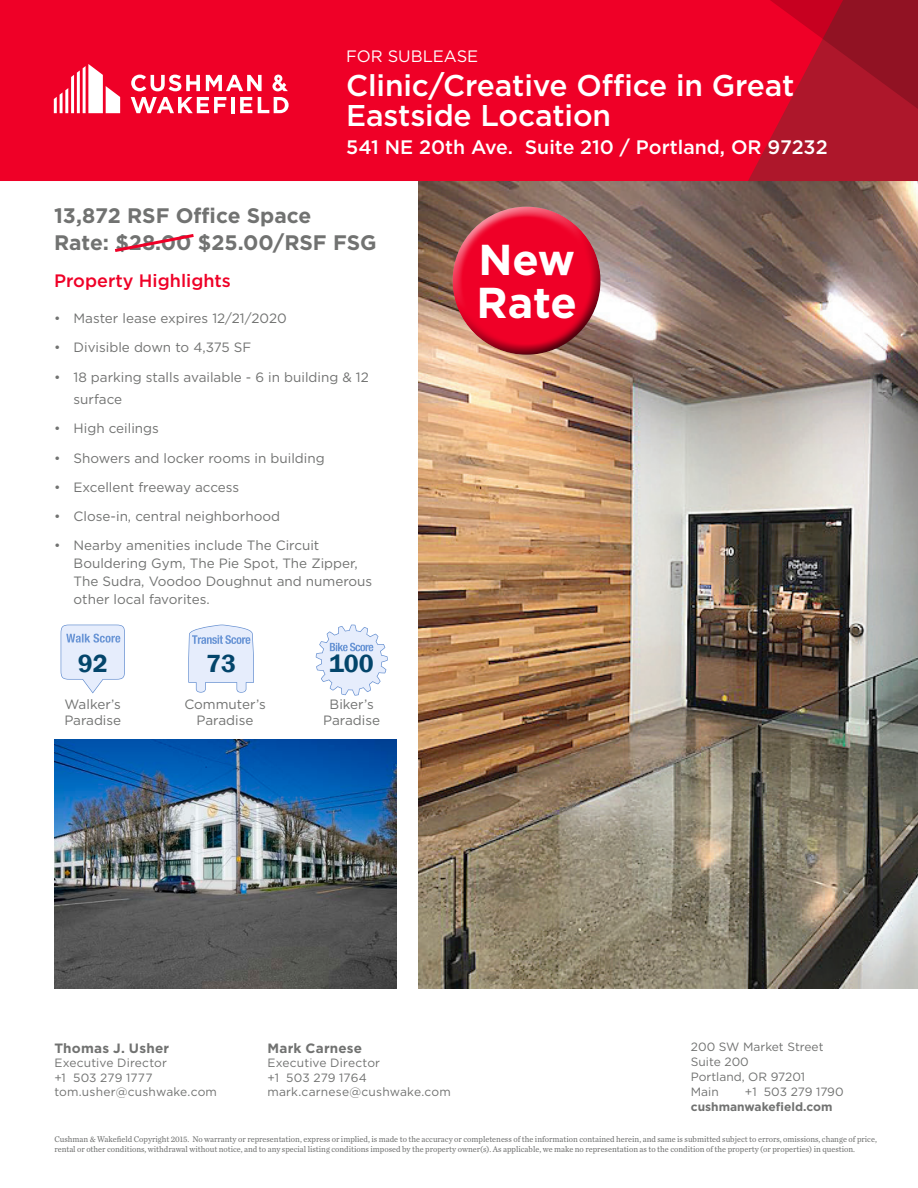
<style>
.page{position:relative;width:918px;height:1188px;background:#fff}
.page>*{position:absolute;margin:0;border:0;box-sizing:border-box;transform-origin:0 0}
.Body_Text{font:700 43.2px/43.2px "Gotham";letter-spacing:-.005em;color:#fff}
.Property_Name___Addr{font:500 30px/30px "Gotham";letter-spacing:-.005em;color:#fff}
.Body_Text-2{font:600 25.5px "Franklin Gothic";color:#03456b}
.Subheading_-_gray{font:700 21px "Gotham";color:#717271}
.Property_Name___Addr-2{font:500 19.5px "Gotham";color:#fff}
.Section_Head_-_red{font:500 18px "Gotham";color:#ef0027}
.Banner_Callout_Text{font:16.5px "Gotham";color:#fff}
.Body_Text_-_Bullet{font:13.5px/18px "Gotham";color:#717271}
.Broker_Name{font:700 13.5px "Gotham";letter-spacing:.015em;color:#717271}
.Broker_Contact_Small{font:12px/14.4px "Gotham";letter-spacing:.015em;color:#717271}
.Company_Address_Text{font:12px/15px "Gotham";color:#717271}
.URL{font:700 12px "Gotham";color:#717271}
.t1{font:8.7px/10.4px "Chronicle Text G2";color:#717271;scale:.95 1}
</style>
<div class="page">
<img style="left:54px;top:739px;width:342px;height:250px">
<img style="left:418px;top:181px;width:500px;height:807px">
<svg style="left:188px;top:625px;width:66px;height:68px;background:#dee7f8"></svg>
<svg style="left:61px;top:625px;width:64px;height:68px"></svg>
<svg style="left:316px;top:625px;width:72px;height:71px"></svg>
<div style="left:0;top:0;width:918px;height:181px;background:#ef0027"></div>
<svg style="left:748px;top:0;width:170px;height:181px"></svg>
<svg style="left:54px;top:64px;width:66px;height:49px"></svg>
<hr style="left:231px;top:97px;width:4px;height:16px;background:#fff">
<svg style="left:240px;top:97px;width:12px;height:16px"></svg>
<svg style="left:258px;top:97px;width:31px;height:16px"></svg>
<svg style="left:131px;top:75px;width:69px;height:16px"></svg>
<svg style="left:206px;top:75px;width:56px;height:16px"></svg>
<svg style="left:131px;top:97px;width:95px;height:16px"></svg>
<svg style="left:272px;top:75px;width:16px;height:16px"></svg>
<div style="left:451px;top:206px;width:146px;height:115px;background:#fff;opacity:.75"></div>
<div style="left:454px;top:233px;width:147px;height:124px;background:#231f20;opacity:.75"></div>
<svg style="left:114px;top:234px;width:80px;height:18px"></svg>
<p class="Banner_Callout_Text" style="left:346px;top:45px;width:134px">FOR SUBLEASE</p>
<p class="Property_Name___Addr" style="left:346px;top:70px;width:450px">Clinic/Creative Office in Great<br>Eastside Location</p>
<p class="Property_Name___Addr-2" style="left:346px;top:134px;width:483px">541 NE 20th Ave. Suite 210 / Portland, OR 97232</p>
<p class="Subheading_-_gray" style="left:54px;top:202px;width:259px">13,872 RSF Office Space</p>
<p class="Subheading_-_gray" style="left:54px;top:229px;width:324px">Rate: $28.00 $25.00/RSF FSG</p>
<p class="Section_Head_-_red" style="left:54px;top:269px;width:178px">Property Highlights</p>
<p class="Body_Text_-_Bullet" style="left:54px;top:309px;width:234px">• Master lease expires 12/21/2020</p>
<p class="Body_Text_-_Bullet" style="left:54px;top:338px;width:199px">• Divisible down to 4,375 SF</p>
<p class="Body_Text_-_Bullet" style="left:74px;top:365px;width:297px;line-height:22.5px;text-indent:-20px">• 18 parking stalls available - 6 in building &amp; 12 surface</p>
<p class="Body_Text_-_Bullet" style="left:54px;top:419px;width:106px">• High ceilings</p>
<p class="Body_Text_-_Bullet" style="left:54px;top:449px;width:272px">• Showers and locker rooms in building</p>
<p class="Body_Text_-_Bullet" style="left:54px;top:478px;width:187px">• Excellent freeway access</p>
<p class="Body_Text_-_Bullet" style="left:54px;top:507px;width:228px">• Close-in, central neighborhood</p>
<p class="Body_Text_-_Bullet" style="left:74px;top:536px;width:300px;text-indent:-20px">• Nearby amenities include The Circuit Bouldering Gym, The Pie Spot, The Zipper, The Sudra, Voodoo Doughnut and numerous other local favorites.</p>
<p class="Body_Text-2" style="left:78px;top:648px;width:31px">92</p>
<p class="Body_Text-2" style="left:206px;top:648px;width:31px">73</p>
<p class="Body_Text-2" style="left:329px;top:648px;width:46px">100</p>
<p class="Body_Text_-_Bullet" style="left:65px;top:695px;width:58px">Walker’s</p>
<p class="Body_Text_-_Bullet" style="left:64px;top:711px;width:58px">Paradise</p>
<p class="Body_Text_-_Bullet" style="left:184px;top:695px;width:83px">Commuter’s</p>
<p class="Body_Text_-_Bullet" style="left:197px;top:711px;width:58px">Paradise</p>
<p class="Body_Text_-_Bullet" style="left:330px;top:695px;width:46px">Biker’s</p>
<p class="Body_Text_-_Bullet" style="left:323px;top:711px;width:58px">Paradise</p>
<p class="Body_Text" style="left:477px;top:238px;width:102px">New<br>Rate</p>
<p class="Broker_Name" style="left:54px;top:1039px;width:116px">Thomas J. Usher</p>
<p class="Broker_Contact_Small" style="left:54px;top:1055px;width:164px">Executive Director<br>+1 503 279 1777 tom.usher@cushwake.com</p>
<p class="Broker_Name" style="left:267px;top:1039px;width:96px">Mark Carnese</p>
<p class="Broker_Contact_Small" style="left:267px;top:1055px;width:185px">Executive Director<br>+1 503 279 1764 mark.carnese@cushwake.com</p>
<p class="Company_Address_Text" style="left:691px;top:1039px;width:134px">200 SW Market Street</p>
<p class="Company_Address_Text" style="left:691px;top:1054px;width:116px">Suite 200<br>Portland, OR 97201<br>Main</p>
<p class="Company_Address_Text" style="left:745px;top:1084px;width:100px">+1 503 279 1790</p>
<p class="URL" style="left:691px;top:1099px;width:143px">cushmanwakefield.com</p>
<p class="t1" style="left:54px;top:1133px;width:867px">Cushman &amp; Wakefield Copyright 2015. No warranty or representation, express or implied, is made to the accuracy or completeness of the information contained herein, and same is submitted subject to errors, omissions, change of price, rental or other conditions, withdrawal without notice, and to any special listing conditions imposed by the property owner(s). As applicable, we make no representation as to the condition of the property (or properties) in question.</p>
</div>
